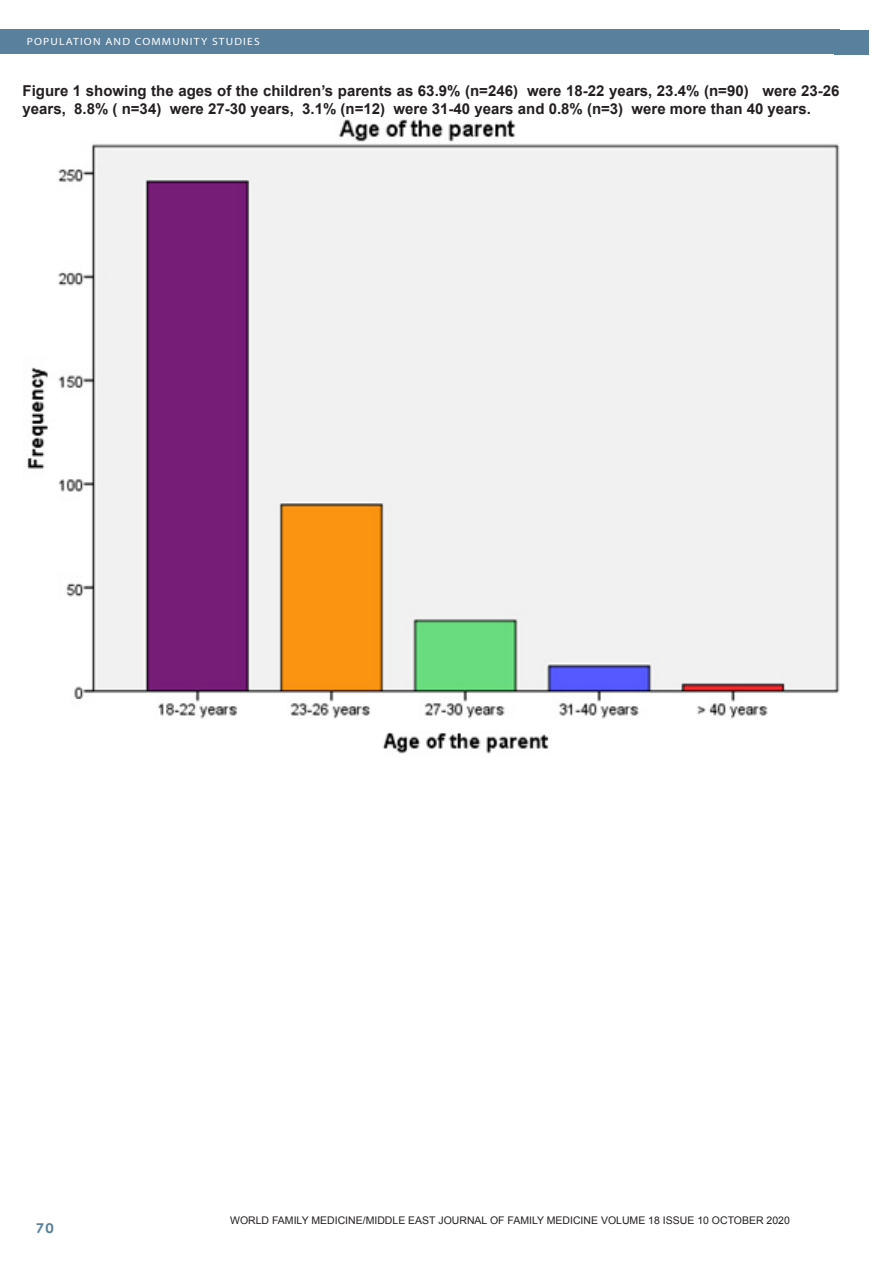
<style>
.page{position:relative;width:893px;height:1263px;background:#fff}
.page>*{position:absolute;margin:0;border:0;box-sizing:border-box;transform-origin:0 0}
.Footnote_Text{font:700 15px/18px "Arial";color:#231f20}
.t1{font:700 13.5px "Century Gothic";color:#59809c;scale:1.1 1}
.Footnote_Text-2{font:10.5px "Arial";color:#231f20}
.t2{font:10.5px "Myriad";letter-spacing:.1em;color:#fff;scale:1.1 1}
</style>
<div class="page">
<div style="left:0;top:30px;width:840px;height:24px;background:#59809c"></div>
<div style="left:834px;top:30px;width:34px;height:24px;background:#59809c"></div>
<img style="left:27px;top:119px;width:813px;height:635px">
<p class="t2" style="left:27px;top:37px;width:213px">POPULATION AND COMMUNITY STUDIES</p>
<p class="Footnote_Text" style="left:22px;top:83px;width:819px">Figure 1 showing the ages of the children’s parents as 63.9% (n=246) were 18-22 years, 23.4% (n=90) were 23-26 years, 8.8% ( n=34) were 27-30 years, 3.1% (n=12) were 31-40 years and 0.8% (n=3) were more than 40 years.</p>
<p class="t1" style="left:36px;top:1217px;width:18px">70</p>
<p class="Footnote_Text-2" style="left:230px;top:1214px;width:561px">WORLD FAMILY MEDICINE/MIDDLE EAST JOURNAL OF FAMILY MEDICINE VOLUME 18 ISSUE 10 OCTOBER 2020</p>
</div>
